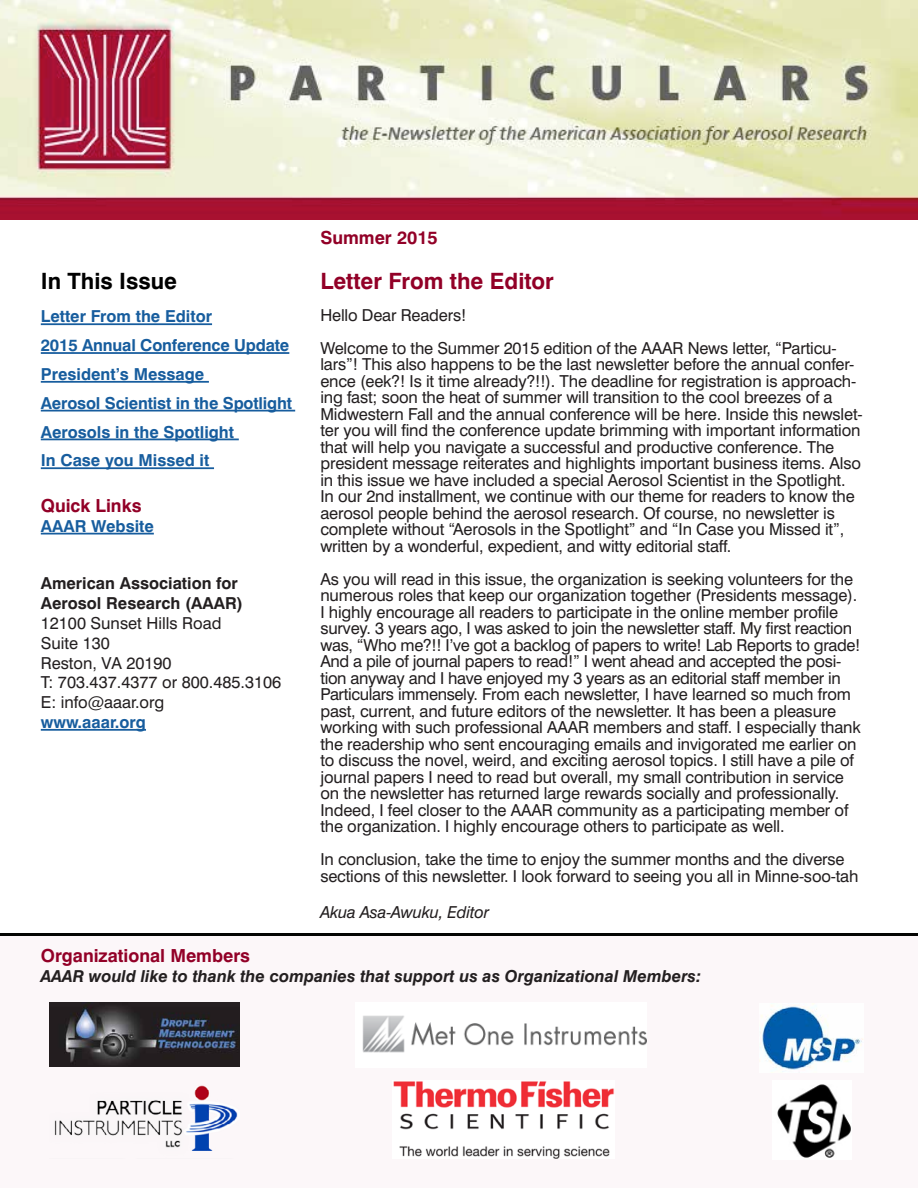
<style>
.page{position:relative;width:918px;height:1188px;background:#fff}
.page>*{position:absolute;margin:0;border:0;box-sizing:border-box;transform-origin:0 0}
.t1{font:700 22.5px "Swiss 721 BT";color:#920027}
.t2{font:700 22.5px "Swiss 721 BT";color:#000}
.t3{font:700 18px "Swiss 721 BT";color:#920027}
.t4{font:16.5px/16.5px "Swiss 721 BT";letter-spacing:-.01em;color:#231f20}
.t5{font:700 16.5px "Swiss 721 BT";color:#175d9e}
.t6{font:italic 700 16.5px "Swiss 721 BT";color:#231f20}
.t7{font:italic 16.5px "Swiss 721 BT";letter-spacing:-.01em;color:#231f20}
.s1{font-weight:700}
.s2{font-weight:700;color:#175d9e}
</style>
<div class="page">
<div style="left:0;top:934px;width:918px;height:254px;background:#fcf7f9"></div>
<img style="left:0;top:0;width:918px;height:219px">
<hr style="left:41px;top:323px;width:171px;height:2px;background:#175d9e">
<hr style="left:41px;top:352px;width:248px;height:2px;background:#175d9e">
<hr style="left:41px;top:381px;width:168px;height:2px;background:#175d9e">
<hr style="left:41px;top:410px;width:254px;height:2px;background:#175d9e">
<hr style="left:41px;top:439px;width:198px;height:1px;background:#175d9e">
<hr style="left:41px;top:467px;width:173px;height:2px;background:#175d9e">
<hr style="left:41px;top:533px;width:113px;height:2px;background:#175d9e">
<hr style="left:41px;top:729px;width:105px;height:2px;background:#175d9e">
<img style="left:50px;top:1003px;width:190px;height:63px">
<img style="left:362px;top:1015px;width:284px;height:38px">
<img style="left:762px;top:1006px;width:101px;height:64px">
<img style="left:54px;top:1085px;width:184px;height:66px">
<img style="left:393px;top:1081px;width:221px;height:77px">
<img style="left:777px;top:1084px;width:74px;height:74px">
<hr style="left:0;top:933px;width:918px;height:3px;background:#040503">
<p class="t2" style="left:41px;top:267px;width:138px">In This Issue</p>
<p class="t5" style="left:41px;top:307px;width:173px">Letter From the Editor</p>
<p class="t5" style="left:41px;top:335px;width:250px">2015 Annual Conference Update</p>
<p class="t5" style="left:41px;top:364px;width:165px">President’s Message</p>
<p class="t5" style="left:41px;top:393px;width:253px">Aerosol Scientist in the Spotlight</p>
<p class="t5" style="left:41px;top:422px;width:195px">Aerosols in the Spotlight</p>
<p class="t5" style="left:41px;top:451px;width:170px">In Case you Missed it</p>
<p class="t3" style="left:41px;top:495px;width:102px">Quick Links</p>
<p class="t5" style="left:41px;top:516px;width:115px">AAAR Website</p>
<p class="t4" style="left:41px;top:574px;width:242px;line-height:19.8px"><span class="s1">American Association for<br>Aerosol Research (AAAR)<br></span>12100 Sunset Hills Road<br>Suite 130<br>Reston, VA 20190<br>T: 703.437.4377 or 800.485.3106<br>E: info@aaar.org<br><span class="s2">www.aaar.org</span></p>
<p class="t3" style="left:320px;top:227px;width:119px">Summer 2015</p>
<p class="t1" style="left:320px;top:267px;width:235px">Letter From the Editor</p>
<p class="t4" style="left:320px;top:298px;width:518px;line-height:33px">Hello Dear Readers!<br>Welcome to the Summer 2015 edition of the AAAR News letter, “Particu-</p>
<p class="t4" style="left:320px;top:356px;width:544px">lars”! This also happens to be the last newsletter before the annual confer&shy;ence (eek?! Is it time already?!!). The deadline for registration is approach&shy;ing fast; soon the heat of summer will transition to the cool breezes of a Midwestern Fall and the annual conference will be here. Inside this newslet&shy;ter you will find the conference update brimming with important information that will help you navigate a successful and productive conference. The president message reiterates and highlights important business items. Also in this issue we have included a special Aerosol Scientist in the Spotlight.<br>In our 2nd installment, we continue with our theme for readers to know the aerosol people behind the aerosol research. Of course, no newsletter is complete without “Aerosols in the Spotlight” and “In Case you Missed it”, written by a wonderful, expedient, and witty editorial staff.</p>
<p class="t4" style="left:320px;top:570px;width:542px">As you will read in this issue, the organization is seeking volunteers for the numerous roles that keep our organization together (Presidents message).<br>I highly encourage all readers to participate in the online member profile survey. 3 years ago, I was asked to join the newsletter staff. My first reaction was, “Who me?!! I’ve got a backlog of papers to write! Lab Reports to grade!<br>And a pile of journal papers to read!” I went ahead and accepted the posi&shy;tion anyway and I have enjoyed my 3 years as an editorial staff member in Particulars immensely. From each newsletter, I have learned so much from past, current, and future editors of the newsletter. It has been a pleasure working with such professional AAAR members and staff. I especially thank the readership who sent encouraging emails and invigorated me earlier on to discuss the novel, weird, and exciting aerosol topics. I still have a pile of journal papers I need to read but overall, my small contribution in service on the newsletter has returned large rewards socially and professionally.<br>Indeed, I feel closer to the AAAR community as a participating member of the organization. I highly encourage others to participate as well.</p>
<p class="t4" style="left:320px;top:851px;width:540px">In conclusion, take the time to enjoy the summer months and the diverse sections of this newsletter. I look forward to seeing you all in Minne-soo-tah</p>
<p class="t7" style="left:320px;top:902px;width:170px">Akua Asa-Awuku, Editor</p>
<p class="t3" style="left:41px;top:945px;width:211px">Organizational Members</p>
<p class="t6" style="left:41px;top:966px;width:662px">AAAR would like to thank the companies that support us as Organizational Members:</p>
</div>
